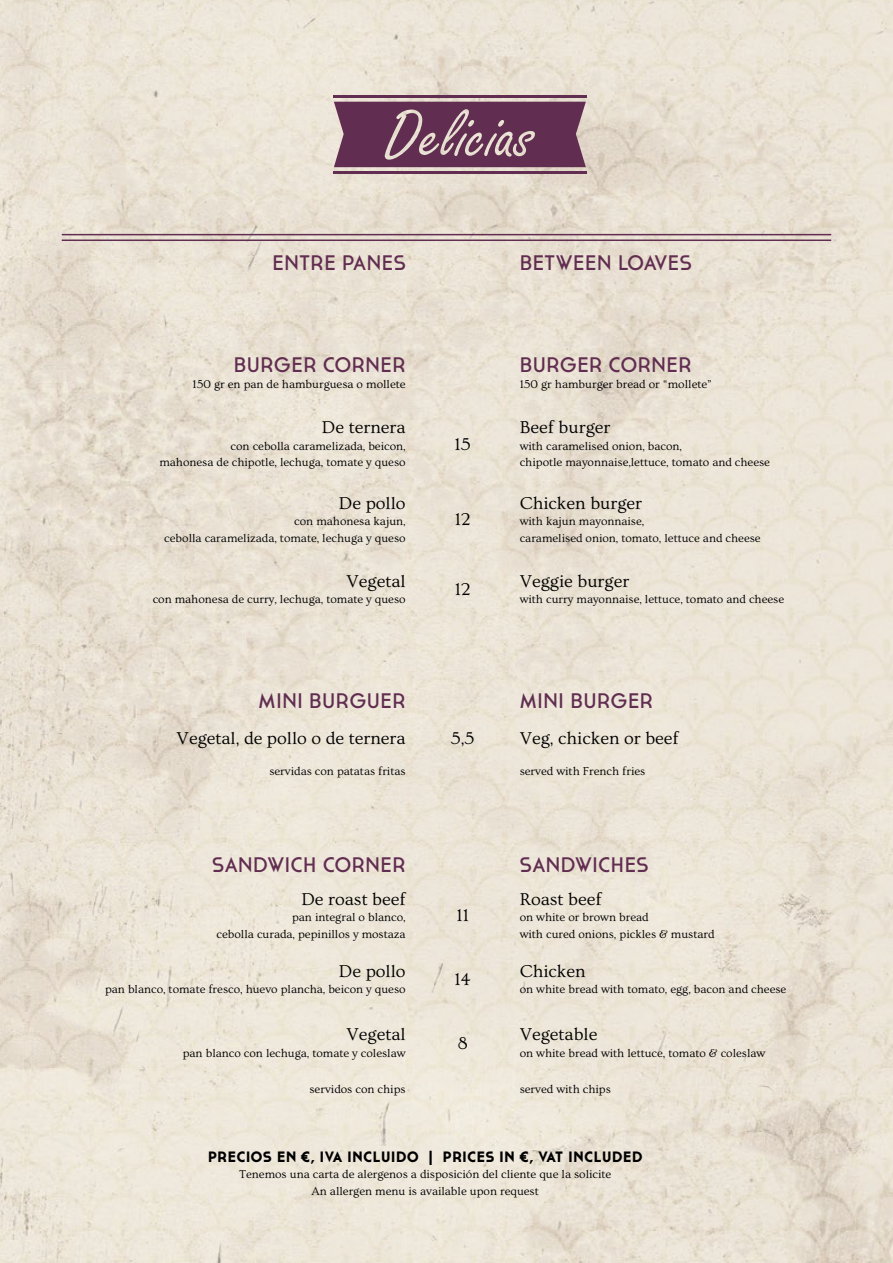
<style>
.page{position:relative;width:893px;height:1263px;background:#fff}
.page>*{position:absolute;margin:0;border:0;box-sizing:border-box;transform-origin:0 0}
.t1{font:21px "Cassannet";letter-spacing:.03em;color:#612d50}
.t2{font:18px "Ovo";color:#000}
.t3{font:700 15px "Cassannet";letter-spacing:.05em;color:#000}
.t4{font:12px/16.5px "Ovo";color:#000;text-align:right}
</style>
<div class="page">
<img style="left:0;top:0;width:893px;height:1263px">
<hr style="left:62px;top:239px;width:769px;height:2px;background:#612d50">
<hr style="left:62px;top:234px;width:769px;height:1px;background:#612d50">
<hr style="left:333px;top:96px;width:253px;height:2px;background:#612d50">
<hr style="left:333px;top:171px;width:253px;height:2px;background:#612d50">
<svg style="left:334px;top:102px;width:252px;height:65px;background:#744762"></svg>
<h1 class="t1" style="left:272px;top:251px;width:135px">ENTRE PANES</h1>
<h1 class="t1" style="left:520px;top:251px;width:174px">BETWEEN LOAVES</h1>
<h1 class="t1" style="left:234px;top:352px;width:173px">BURGER CORNER</h1>
<p class="t4" style="left:193px;top:376px;width:214px">150 gr en pan de hamburguesa o mollete</p>
<h2 class="t2" style="left:322px;top:418px;width:85px">De ternera</h2>
<p class="t4" style="left:159px;top:438px;width:248px">con cebolla caramelizada, beicon,<br>mahonesa de chipotle, lechuga, tomate y queso</p>
<h2 class="t2" style="left:455px;top:434px;width:18px">15</h2>
<h2 class="t2" style="left:339px;top:493px;width:68px">De pollo</h2>
<p class="t4" style="left:164px;top:513px;width:243px">con mahonesa kajun,<br>cebolla caramelizada, tomate, lechuga y queso</p>
<h2 class="t2" style="left:455px;top:510px;width:17px">12</h2>
<h1 class="t1" style="left:520px;top:352px;width:173px">BURGER CORNER</h1>
<p class="t4" style="left:520px;top:376px;width:194px">150 gr hamburger bread or “mollete”</p>
<h2 class="t2" style="left:520px;top:418px;width:92px">Beef burger</h2>
<p class="t4" style="left:520px;top:438px;width:252px;text-align:left">with caramelised onion, bacon,<br>chipotle mayonnaise,lettuce, tomato and cheese</p>
<h2 class="t2" style="left:520px;top:493px;width:124px">Chicken burger</h2>
<p class="t4" style="left:520px;top:513px;width:242px;text-align:left">with kajun mayonnaise,<br>caramelised onion, tomato, lettuce and cheese</p>
<h2 class="t2" style="left:346px;top:571px;width:61px">Vegetal</h2>
<p class="t4" style="left:153px;top:591px;width:254px">con mahonesa de curry, lechuga, tomate y queso</p>
<h2 class="t2" style="left:455px;top:580px;width:17px">12</h2>
<h2 class="t2" style="left:520px;top:571px;width:111px">Veggie burger</h2>
<p class="t4" style="left:520px;top:591px;width:266px">with curry mayonnaise, lettuce, tomato and cheese</p>
<h1 class="t1" style="left:259px;top:688px;width:149px">MINI BURGUER</h1>
<h1 class="t1" style="left:520px;top:688px;width:135px">MINI BURGER</h1>
<h2 class="t2" style="left:177px;top:728px;width:231px">Vegetal, de pollo o de ternera</h2>
<h2 class="t2" style="left:451px;top:728px;width:25px">5,5</h2>
<h2 class="t2" style="left:520px;top:728px;width:160px">Veg, chicken or beef</h2>
<p class="t4" style="left:269px;top:763px;width:138px">servidas con patatas fritas</p>
<p class="t4" style="left:520px;top:763px;width:127px">served with French fries</p>
<h1 class="t1" style="left:212px;top:852px;width:195px">SANDWICH CORNER</h1>
<h1 class="t1" style="left:520px;top:852px;width:130px">SANDWICHES</h1>
<h2 class="t2" style="left:301px;top:889px;width:106px">De roast beef</h2>
<p class="t4" style="left:217px;top:909px;width:191px">pan integral o blanco,<br>cebolla curada, pepinillos y mostaza</p>
<h2 class="t2" style="left:456px;top:905px;width:14px">11</h2>
<h2 class="t2" style="left:520px;top:889px;width:83px">Roast beef</h2>
<p class="t4" style="left:520px;top:909px;width:196px;text-align:left">on white or brown bread<br>with cured onions, pickles &amp; mustard</p>
<h2 class="t2" style="left:339px;top:961px;width:68px">De pollo</h2>
<p class="t4" style="left:105px;top:981px;width:302px">pan blanco, tomate fresco, huevo plancha, beicon y queso</p>
<h2 class="t2" style="left:346px;top:1025px;width:61px">Vegetal</h2>
<p class="t4" style="left:183px;top:1045px;width:224px">pan blanco con lechuga, tomate y coleslaw</p>
<h2 class="t2" style="left:455px;top:969px;width:18px">14</h2>
<h2 class="t2" style="left:520px;top:961px;width:68px">Chicken</h2>
<p class="t4" style="left:520px;top:981px;width:268px">on white bread with tomato, egg, bacon and cheese</p>
<h2 class="t2" style="left:458px;top:1033px;width:11px">8</h2>
<h2 class="t2" style="left:520px;top:1025px;width:79px">Vegetable</h2>
<p class="t4" style="left:520px;top:1045px;width:247px">on white bread with lettuce, tomato &amp; coleslaw</p>
<p class="t4" style="left:309px;top:1081px;width:98px">servidos con chips</p>
<p class="t4" style="left:520px;top:1081px;width:93px">served with chips</p>
<p class="t3" style="left:208px;top:1147px;width:436px">PRECIOS EN €, IVA INCLUIDO | PRICES IN €, VAT INCLUDED</p>
<p class="t4" style="left:239px;top:1166px;width:374px;text-align:center">Tenemos una carta de alergenos a disposición del cliente que la solicite<br>An allergen menu is available upon request</p>
</div>
